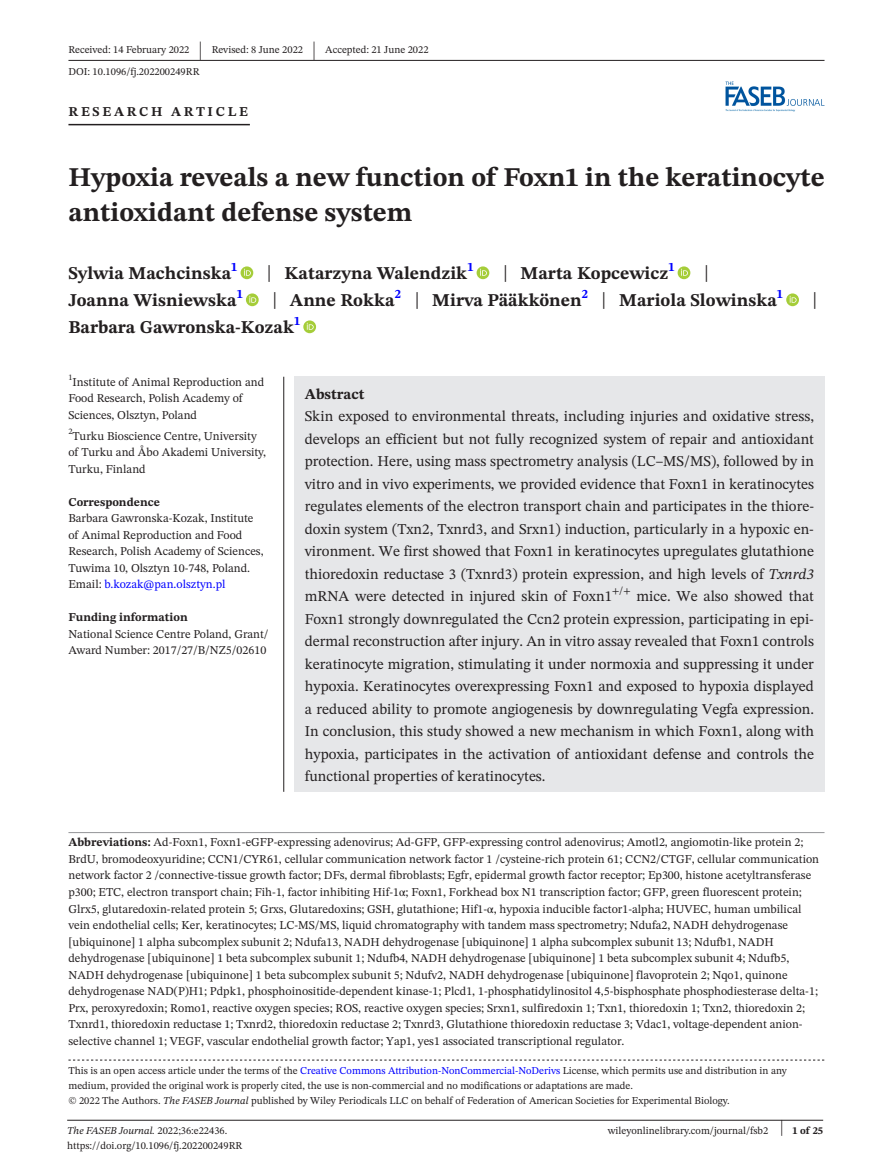
<style>
.page{position:relative;width:893px;height:1174px;background:#fff}
.page>*{position:absolute;margin:0;border:0;box-sizing:border-box;transform-origin:0 0}
.t1{font:700 27px/34.5px "STIX Two Text";color:#231f20}
.t2{font:25.65px "STIX Two Text";color:#231f20;scale:.49 1}
.t3{font:23.4px "STIX Two Text";color:#231f20;scale:.77 1}
.t4{font:700 18px "STIX Two Text";color:#231f20}
.t5{font:15px/22.5px "STIX Two Text";color:#231f20;text-align:justify}
.t6{font:700 15px "STIX Two Text";color:#231f20}
.t7{font:700 13.5px "STIX Two Text";letter-spacing:.2em;color:#231f20}
.t8{font:12px/16.5px "STIX Two Text";color:#231f20}
.t9{font:700 12px "STIX Two Text";color:#231f20}
.t10{font:10.5px/15px "STIX Two Text";color:#231f20}
.t11{font:italic 10.5px "STIX Two Text";color:#231f20}
.t12{font:700 10.5px "STIX Two Text";color:#231f20}
.s1{font-weight:400;font-size:23.4px}
.s2{color:#00f}
.s3{font-style:italic}
.s4{font-weight:700}
.s5{font-family:"STIX"}
.s6{font-style:normal}
.s7{font-weight:400;font-size:22.2px}
</style>
<div class="page">
<hr style="left:67px;top:1119px;width:756px;height:1px;background:#231f20">
<img style="left:725px;top:81px;width:99px;height:30px">
<hr style="left:68px;top:60px;width:756px;height:1px;background:#231f20">
<hr style="left:68px;top:124px;width:182px;height:1px;background:#231f20">
<div style="left:241px;top:266px;width:12px;height:13px;background:#a5cd39;border-radius:50%"></div>
<svg style="left:244px;top:269px;width:7px;height:7px"></svg>
<div style="left:477px;top:266px;width:12px;height:13px;background:#a5cd39;border-radius:50%"></div>
<svg style="left:480px;top:269px;width:7px;height:7px"></svg>
<div style="left:678px;top:266px;width:12px;height:13px;background:#a5cd39;border-radius:50%"></div>
<svg style="left:681px;top:269px;width:7px;height:7px"></svg>
<svg style="left:246px;top:293px;width:13px;height:13px"></svg>
<svg style="left:249px;top:296px;width:7px;height:7px"></svg>
<svg style="left:786px;top:293px;width:13px;height:13px"></svg>
<svg style="left:790px;top:296px;width:6px;height:7px"></svg>
<svg style="left:303px;top:320px;width:13px;height:13px"></svg>
<svg style="left:307px;top:323px;width:7px;height:7px"></svg>
<svg style="left:68px;top:1059px;width:756px;height:1px"></svg>
<hr style="left:68px;top:832px;width:756px;height:1px;background:#939598">
<div style="left:294px;top:377px;width:530px;height:415px;background:#e6e7e9"></div>
<hr style="left:283px;top:377px;width:1px;height:415px;background:#231f20">
<p class="t10" style="left:68px;top:42px;width:123px">Received: 14 February 2022</p>
<h2 class="t2" style="left:199px;top:32px;width:8px">|</h2>
<p class="t10" style="left:212px;top:42px;width:93px">Revised: 8 June 2022</p>
<h2 class="t2" style="left:312px;top:32px;width:8px">|</h2>
<p class="t10" style="left:325px;top:42px;width:105px">Accepted: 21 June 2022</p>
<p class="t10" style="left:68px;top:64px;width:133px">DOI: 10.1096/fj.202200249RR</p>
<p class="t7" style="left:68px;top:101px;width:181px">RESEARCH ARTICLE</p>
<h1 class="t1" style="left:68px;top:161px;width:758px">Hypoxia reveals a new function of Foxn1 in the keratinocyte antioxidant defense system</h1>
<h3 class="t4" style="left:68px;top:260px;width:171px">Sylwia Machcinska<sup>1</sup></h3>
<h3 class="t4" style="left:267px;top:260px;width:208px"><span class="s1">|</span> Katarzyna Walendzik<sup>1</sup></h3>
<h3 class="t4" style="left:503px;top:260px;width:173px"><span class="s1">|</span> Marta Kopcewicz<sup>1</sup></h3>
<h3 class="t3" style="left:704px;top:257px;width:8px">|</h3>
<h3 class="t4" style="left:68px;top:287px;width:176px">Joanna Wisniewska<sup>1</sup></h3>
<h3 class="t4" style="left:272px;top:287px;width:512px"><span class="s1">|</span> Anne Rokka<sup>2</sup> <span class="s1">|</span> Mirva Pääkkönen<sup>2</sup> <span class="s1">|</span> Mariola Slowinska<sup>1</sup></h3>
<h3 class="t3" style="left:813px;top:284px;width:8px">|</h3>
<h3 class="t4" style="left:68px;top:314px;width:233px">Barbara Gawronska-Kozak<sup>1</sup></h3>
<p class="t8" style="left:68px;top:373px;width:197px"><sup>1</sup>Institute of Animal Reproduction and<br>Food Research, Polish Academy of<br>Sciences, Olsztyn, Poland</p>
<p class="t8" style="left:68px;top:427px;width:199px"><sup>2</sup>Turku Bioscience Centre, University of Turku and Åbo Akademi University,<br>Turku, Finland</p>
<p class="t9" style="left:68px;top:493px;width:93px">Correspondence</p>
<p class="t8" style="left:68px;top:510px;width:197px">Barbara Gawronska-Kozak, Institute of Animal Reproduction and Food Research, Polish Academy of Sciences, Tuwima 10, Olsztyn 10-748, Poland.<br>Email: <span class="s2">b.kozak@pan.olsztyn.pl</span></p>
<p class="t9" style="left:68px;top:609px;width:121px">Funding information</p>
<p class="t8" style="left:68px;top:625px;width:202px">National Science Centre Poland, Grant/<br>Award Number: 2017/27/B/NZ5/02610</p>
<p class="t6" style="left:305px;top:383px;width:61px">Abstract</p>
<p class="t5" style="left:305px;top:405px;width:511px">Skin exposed to environmental threats, including injuries and oxidative stress, develops an efficient but not fully recognized system of repair and antioxidant protection. Here, using mass spectrometry analysis (LC–MS/MS), followed by in vitro and in vivo experiments, we provided evidence that Foxn1 in keratinocytes regulates elements of the electron transport chain and participates in the thiore&shy;doxin system (Txn2, Txnrd3, and Srxn1) induction, particularly in a hypoxic en&shy;vironment. We first showed that Foxn1 in keratinocytes upregulates glutathione thioredoxin reductase 3 (Txnrd3) protein expression, and high levels of <span class="s3">Txnrd3 </span>mRNA were detected in injured skin of Foxn1<sup>+</sup><sup>/</sup><sup>+</sup> mice. We also showed that Foxn1 strongly downregulated the Ccn2 protein expression, participating in epi&shy;dermal reconstruction after injury. An in vitro assay revealed that Foxn1 controls keratinocyte migration, stimulating it under normoxia and suppressing it under hypoxia. Keratinocytes overexpressing Foxn1 and exposed to hypoxia displayed a reduced ability to promote angiogenesis by downregulating Vegfa expression.<br>In conclusion, this study showed a new mechanism in which Foxn1, along with hypoxia, participates in the activation of antioxidant defense and controls the functional properties of keratinocytes.</p>
<p class="t8" style="left:68px;top:834px;width:752px"><span class="s4">Abbreviations:</span> Ad-Foxn1, Foxn1-eGFP-expressing adenovirus; Ad-GFP, GFP-expressing control adenovirus; Amotl2, angiomotin-like protein 2; BrdU, bromodeoxyuridine; CCN1/CYR61, cellular communication network factor 1 /cysteine-rich protein 61; CCN2/CTGF, cellular communication network factor 2 /connective-tissue growth factor; DFs, dermal fibroblasts; Egfr, epidermal growth factor receptor; Ep300, histone acetyltransferase p300; ETC, electron transport chain; Fih-1, factor inhibiting Hif-1<span class="s5">α</span>; Foxn1, Forkhead box N1 transcription factor; GFP, green fluorescent protein; Glrx5, glutaredoxin-related protein 5; Grxs, Glutaredoxins; GSH, glutathione; Hif1-<span class="s5">α</span>, hypoxia inducible factor1-alpha; HUVEC, human umbilical vein endothelial cells; Ker, keratinocytes; LC-MS/MS, liquid chromatography with tandem mass spectrometry; Ndufa2, NADH dehydrogenase [ubiquinone] 1 alpha subcomplex subunit 2; Ndufa13, NADH dehydrogenase [ubiquinone] 1 alpha subcomplex subunit 13; Ndufb1, NADH dehydrogenase [ubiquinone] 1 beta subcomplex subunit 1; Ndufb4, NADH dehydrogenase [ubiquinone] 1 beta subcomplex subunit 4; Ndufb5, NADH dehydrogenase [ubiquinone] 1 beta subcomplex subunit 5; Ndufv2, NADH dehydrogenase [ubiquinone] flavoprotein 2; Nqo1, quinone dehydrogenase NAD(P)H1; Pdpk1, phosphoinositide-dependent kinase-1; Plcd1, 1-phosphatidylinositol 4,5-bisphosphate phosphodiesterase delta-1; Prx, peroxyredoxin; Romo1, reactive oxygen species; ROS, reactive oxygen species; Srxn1, sulfiredoxin 1; Txn1, thioredoxin 1; Txn2, thioredoxin 2; Txnrd1, thioredoxin reductase 1; Txnrd2, thioredoxin reductase 2; Txnrd3, Glutathione thioredoxin reductase 3; Vdac1, voltage-dependent anion&shy;selective channel 1; VEGF, vascular endothelial growth factor; Yap1, yes1 associated transcriptional regulator.</p>
<p class="t10" style="left:68px;top:1063px;width:720px">This is an open access article under the terms of the <span class="s2">Creative Commons Attribution-NonCommercial-NoDerivs</span> License, which permits use and distribution in any medium, provided the original work is properly cited, the use is non-commercial and no modifications or adaptations are made.<br>© 2022 The Authors. <span class="s3">The FASEB Journal</span> published by Wiley Periodicals LLC on behalf of Federation of American Societies for Experimental Biology.</p>
<p class="t11" style="left:67px;top:1123px;width:162px">The FASEB Journal. <span class="s6">2022;36:e22436.</span></p>
<p class="t12" style="left:780px;top:1123px;width:45px"><span class="s7">|</span> 1 of 25</p>
<p class="t10" style="left:67px;top:1138px;width:177px">https://doi.org/10.1096/fj.202200249RR</p>
<p class="t10" style="left:608px;top:1123px;width:162px">wileyonlinelibrary.com/journal/fsb2</p>
</div>
